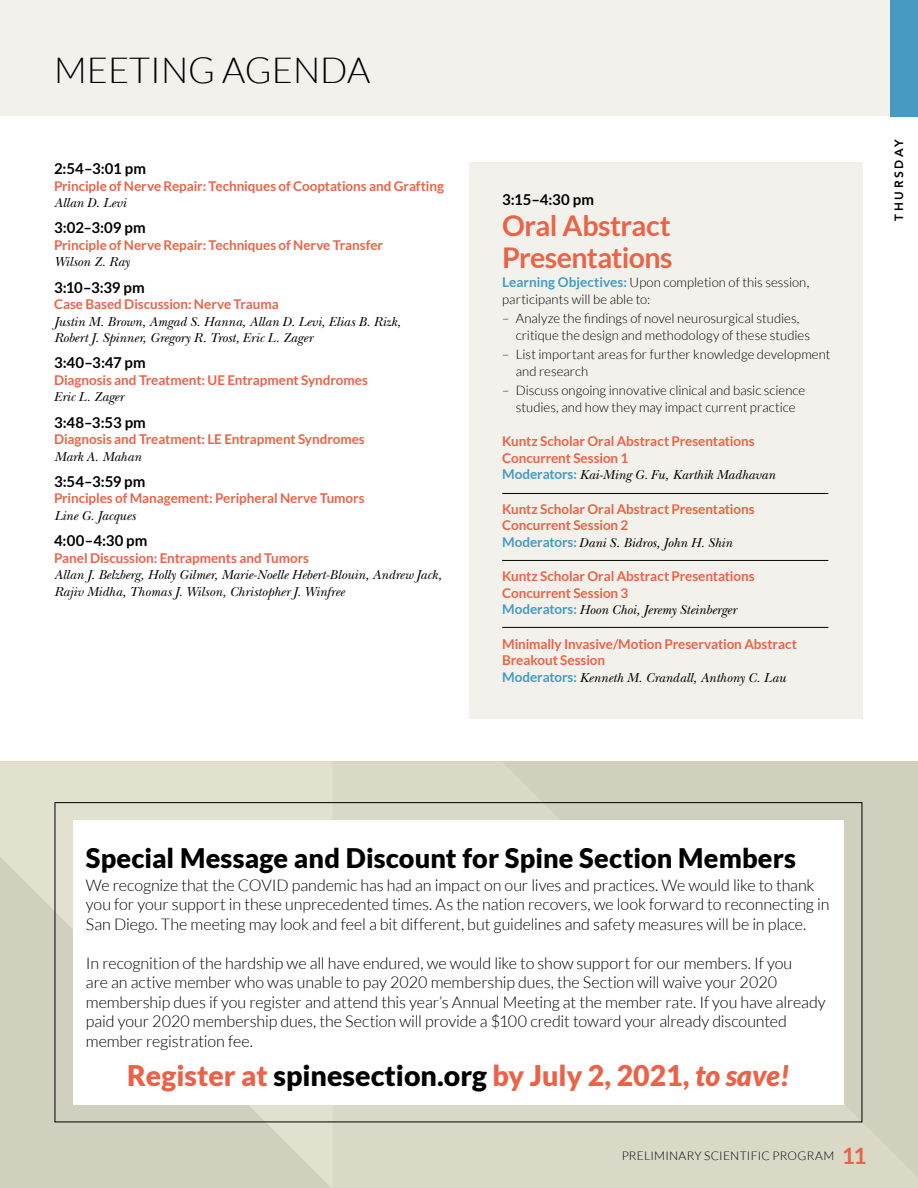
<style>
.page{position:relative;width:918px;height:1188px;background:#fff}
.page>*{position:absolute;margin:0;border:0;box-sizing:border-box;transform-origin:0 0}
.t1{font:300 36px "Lato";color:#000}
.t2{font:900 28.5px "Lato";color:#ea6348}
.t3{font:700 28.5px/31.5px "Lato";letter-spacing:-.02em;color:#ea6348}
.t4{font:900 27px "Lato";letter-spacing:.005em;color:#000}
.t5{font:300 16.2px/19.5px "Lato";letter-spacing:-.005em;color:#000}
.t6{font:700 15px "Lato";letter-spacing:.005em;color:#000}
.t7{font:700 13.5px/16.5px "Lato";letter-spacing:-.005em;color:#ea6348}
.t8{font:italic 13.5px/16.5px "New Baskerville";color:#000}
.t9{font:300 13.2px/16.5px "Lato";letter-spacing:.005em;color:#000}
.t10{font:300 12px "Lato";letter-spacing:.015em;color:#000}
.t11{font:800 12px "Avenir";letter-spacing:.215em;color:#000}
.s1{font-weight:700;font-size:13.5px;color:#469ac2}
.s2{font-family:"Lato";font-weight:700;font-style:normal;color:#469ac2}
.s3{color:#000}
.s4{font-style:italic}
.s5{font-weight:700;font-size:22.5px;color:#ea6348}
</style>
<div class="page">
<div style="left:469px;top:162px;width:394px;height:556px;background:#f2f1eb"></div>
<hr style="left:502px;top:493px;width:326px;height:1px;background:#000">
<hr style="left:502px;top:560px;width:326px;height:1px;background:#000">
<hr style="left:502px;top:627px;width:326px;height:1px;background:#000">
<div style="left:1px;top:0;width:917px;height:116px;background:#f2f1eb"></div>
<div style="left:890px;top:0;width:28px;height:117px;background:#469ac2"></div>
<svg style="left:333px;top:761px;width:585px;height:427px;background:#d3d1bf"></svg>
<svg style="left:0;top:761px;width:333px;height:427px;background:#d5d3c1"></svg>
<div style="left:73px;top:820px;width:771px;height:284px;background:#fff"></div>
<h1 class="t1" style="left:54px;top:51px;width:318px">MEETING AGENDA</h1>
<p class="t6" style="left:54px;top:160px;width:94px">2:54–3:01 pm</p>
<p class="t7" style="left:54px;top:177px;width:392px">Principle of Nerve Repair: Techniques of Cooptations and Grafting</p>
<p class="t8" style="left:54px;top:195px;width:74px">Allan D. Levi</p>
<p class="t6" style="left:54px;top:219px;width:93px">3:02–3:09 pm</p>
<p class="t7" style="left:54px;top:236px;width:331px">Principle of Nerve Repair: Techniques of Nerve Transfer</p>
<p class="t8" style="left:54px;top:254px;width:77px">Wilson Z. Ray</p>
<p class="t6" style="left:54px;top:279px;width:92px">3:10–3:39 pm</p>
<p class="t7" style="left:54px;top:296px;width:226px">Case Based Discussion: Nerve Trauma</p>
<p class="t8" style="left:54px;top:313px;width:349px">Justin M. Brown, Amgad S. Hanna, Allan D. Levi, Elias B. Rizk,<br>Robert J. Spinner, Gregory R. Trost, Eric L. Zager</p>
<p class="t6" style="left:54px;top:354px;width:93px">3:40–3:47 pm</p>
<p class="t7" style="left:54px;top:371px;width:315px">Diagnosis and Treatment: UE Entrapment Syndromes</p>
<p class="t8" style="left:54px;top:389px;width:71px">Eric L. Zager</p>
<p class="t6" style="left:54px;top:414px;width:93px">3:48–3:53 pm</p>
<p class="t7" style="left:54px;top:431px;width:312px">Diagnosis and Treatment: LE Entrapment Syndromes</p>
<p class="t8" style="left:54px;top:448px;width:89px">Mark A. Mahan</p>
<p class="t6" style="left:54px;top:473px;width:93px">3:54–3:59 pm</p>
<p class="t7" style="left:54px;top:490px;width:312px">Principles of Management: Peripheral Nerve Tumors</p>
<p class="t8" style="left:54px;top:507px;width:83px">Line G. Jacques</p>
<p class="t6" style="left:54px;top:532px;width:95px">4:00–4:30 pm</p>
<p class="t7" style="left:54px;top:549px;width:257px">Panel Discussion: Entrapments and Tumors</p>
<p class="t8" style="left:54px;top:567px;width:389px">Allan J. Belzberg, Holly Gilmer, Marie-Noelle Hebert-Blouin, Andrew Jack,<br>Rajiv Midha, Thomas J. Wilson, Christopher J. Winfree</p>
<p class="t6" style="left:502px;top:191px;width:93px">3:15–4:30 pm</p>
<h2 class="t3" style="left:502px;top:210px;width:172px">Oral Abstract<br>Presentations</h2>
<p class="t9" style="left:502px;top:275px;width:309px"><span class="s1">Learning Objectives:</span> Upon completion of this session, participants will be able to:</p>
<p class="t9" style="left:516px;top:311px;width:296px;text-indent:-14px">– Analyze the findings of novel neurosurgical studies, critique the design and methodology of these studies</p>
<p class="t9" style="left:516px;top:347px;width:316px;text-indent:-14px">– List important areas for further knowledge development and research</p>
<p class="t9" style="left:502px;top:383px;width:305px;text-align:center">– Discuss ongoing innovative clinical and basic science studies, and how they may impact current practice</p>
<p class="t7" style="left:502px;top:433px;width:254px">Kuntz Scholar Oral Abstract Presentations<br>Concurrent Session 1</p>
<p class="t8" style="left:502px;top:467px;width:275px"><span class="s2">Moderators:</span> Kai-Ming G. Fu, Karthik Madhavan</p>
<p class="t7" style="left:502px;top:501px;width:254px">Kuntz Scholar Oral Abstract Presentations<br>Concurrent Session 2</p>
<p class="t8" style="left:502px;top:534px;width:232px"><span class="s2">Moderators:</span> Dani S. Bidros, John H. Shin</p>
<p class="t7" style="left:502px;top:568px;width:254px">Kuntz Scholar Oral Abstract Presentations<br>Concurrent Session 3</p>
<p class="t8" style="left:502px;top:602px;width:236px"><span class="s2">Moderators:</span> Hoon Choi, Jeremy Steinberger</p>
<p class="t7" style="left:502px;top:636px;width:296px">Minimally Invasive/Motion Preservation Abstract<br>Breakout Session</p>
<p class="t8" style="left:502px;top:669px;width:285px"><span class="s2">Moderators:</span> Kenneth M. Crandall, Anthony C. Lau</p>
<p class="t11" style="left:889px;top:221px;width:83px;rotate:-90deg">THURSDAY</p>
<h3 class="t4" style="left:86px;top:842px;width:712px">Special Message and Discount for Spine Section Members</h3>
<p class="t5" style="left:86px;top:875px;width:745px">We recognize that the COVID pandemic has had an impact on our lives and practices. We would like to thank you for your support in these unprecedented times. As the nation recovers, we look forward to reconnecting in<br>San Diego. The meeting may look and feel a bit different, but guidelines and safety measures will be in place.</p>
<p class="t5" style="left:86px;top:953px;width:741px">In recognition of the hardship we all have endured, we would like to show support for our members. If you<br>are an active member who was unable to pay 2020 membership dues, the Section will waive your 2020 membership dues if you register and attend this year’s Annual Meeting at the member rate. If you have already paid your 2020 membership dues, the Section will provide a $100 credit toward your already discounted member registration fee.</p>
<h2 class="t2" style="left:127px;top:1059px;width:664px">Register at <span class="s3">spinesection.org</span> by July 2, 2021, <span class="s4">to save!</span></h2>
<p class="t10" style="left:622px;top:1149px;width:246px">PRELIMINARY SCIENTIFIC PROGRAM <span class="s5">11</span></p>
</div>
